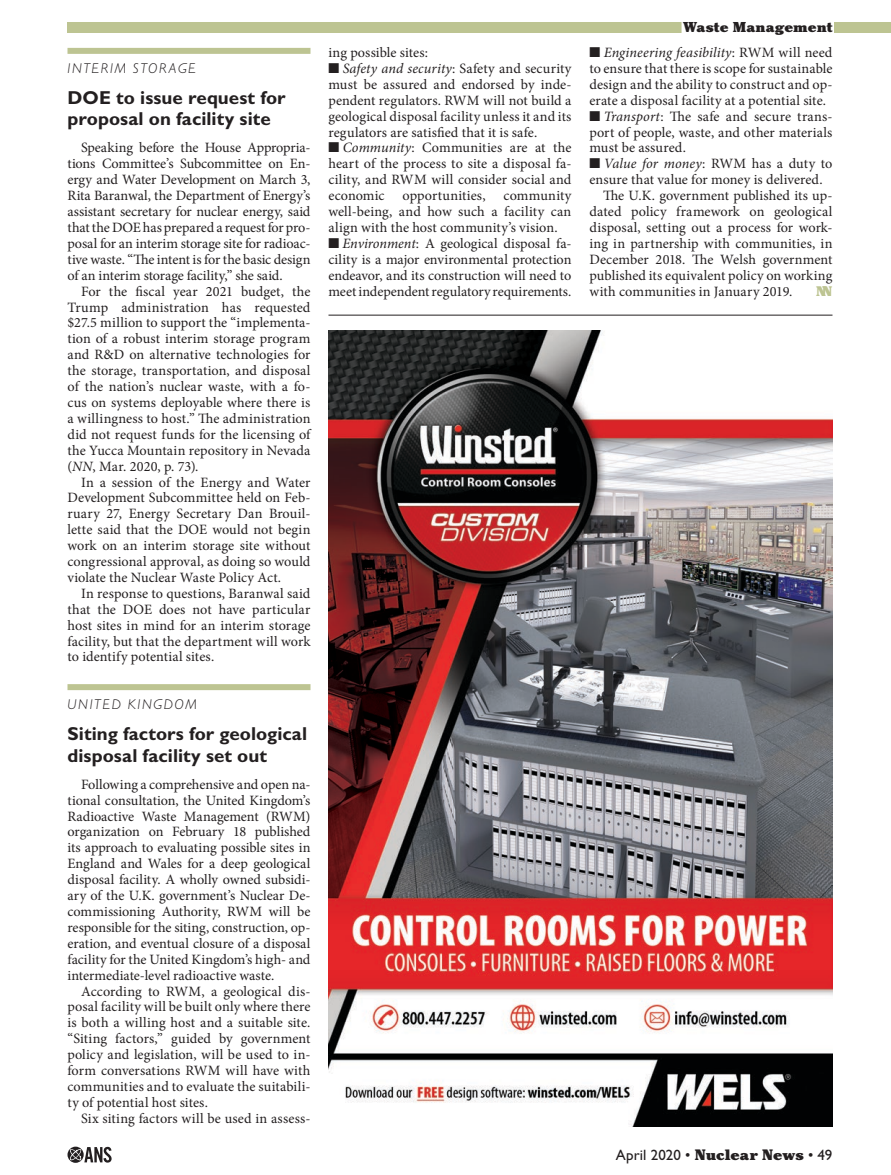
<style>
.page{position:relative;width:891px;height:1175px;background:#fff}
.page>*{position:absolute;margin:0;border:0;box-sizing:border-box;transform-origin:0 0}
._12hed{font:700 18.75px/21.8px "Gill Sans";color:#231f20}
.t1{font:15px "Gill Sans";letter-spacing:.01em;color:#231f20}
.body{font:14.25px/15.9px "Minion Pro";letter-spacing:-.005em;color:#231f20;text-align:justify}
._8kick{font:italic 300 14.25px "Gill Sans";letter-spacing:.115em;color:#231f20}
.Running_Department_H{font:900 14.25px "Cheltenham";letter-spacing:.01em;color:#231f20}
.body-2{font:900 13.8px "Cheltenham";color:#bdc492}
.s1{font-style:italic}
.s2{font-family:"Cheltenham";font-weight:900}
</style>
<div class="page">
<svg style="left:68px;top:1146px;width:44px;height:16px"></svg>
<div style="left:68px;top:23px;width:823px;height:10px;background:#bdc492"></div>
<div style="left:682px;top:19px;width:152px;height:15px;background:#fff"></div>
<div style="left:68px;top:48px;width:242px;height:6px;background:#bdc492"></div>
<div style="left:68px;top:684px;width:242px;height:6px;background:#bdc492"></div>
<hr style="left:328px;top:315px;width:504px;height:1px;background:#231f20">
<img style="left:328px;top:330px;width:504px;height:796px">
<p class="_8kick" style="left:68px;top:60px;width:130px">INTERIM STORAGE</p>
<p class="_12hed" style="left:68px;top:86px;width:220px">DOE to issue request for proposal on facility site</p>
<p class="body" style="left:68px;top:140px;width:245px;text-indent:14px">Speaking before the House Appropria&shy;tions Committee’s Subcommittee on En&shy;ergy and Water Development on March 3, Rita Baranwal, the Department of Energy’s assistant secretary for nuclear energy, said that the DOE has prepared a request for pro&shy;posal for an interim storage site for radioac&shy;tive waste. “The intent is for the basic design of an interim storage facility,” she said.</p>
<p class="body" style="left:68px;top:283px;width:245px;text-indent:14px">For the fiscal year 2021 budget, the Trump administration has requested $27.5 million to support the “implementa&shy;tion of a robust interim storage program and R&amp;D on alternative technologies for the storage, transportation, and disposal of the nation’s nuclear waste, with a fo&shy;cus on systems deployable where there is a willingness to host.” The administration did not request funds for the licensing of the Yucca Mountain repository in Nevada (<span class="s1">NN</span>, Mar. 2020, p. 73).</p>
<p class="body" style="left:68px;top:474px;width:245px;text-indent:14px">In a session of the Energy and Water Development Subcommittee held on Feb&shy;ruary 27, Energy Secretary Dan Brouil&shy;lette said that the DOE would not begin work on an interim storage site without congressional approval, as doing so would violate the Nuclear Waste Policy Act.</p>
<p class="body" style="left:68px;top:585px;width:245px;text-indent:14px">In response to questions, Baranwal said that the DOE does not have particular host sites in mind for an interim storage facility, but that the department will work to identify potential sites.</p>
<p class="_8kick" style="left:68px;top:696px;width:131px">UNITED KINGDOM</p>
<p class="_12hed" style="left:68px;top:722px;width:241px">Siting factors for geological disposal facility set out</p>
<p class="body" style="left:68px;top:776px;width:245px;text-indent:14px">Following a comprehensive and open na&shy;tional consultation, the United Kingdom’s Radioactive Waste Management (RWM) organization on February 18 published its approach to evaluating possible sites in England and Wales for a deep geological disposal facility. A wholly owned subsidi&shy;ary of the U.K. government’s Nuclear De&shy;commissioning Authority, RWM will be responsible for the siting, construction, op&shy;eration, and eventual closure of a disposal facility for the United Kingdom’s high- and intermediate-level radioactive waste.</p>
<p class="body" style="left:68px;top:983px;width:245px;text-indent:14px">According to RWM, a geological dis&shy;posal facility will be built only where there is both a willing host and a suitable site. “Siting factors,” guided by government policy and legislation, will be used to in&shy;form conversations RWM will have with communities and to evaluate the suitabili&shy;ty of potential host sites.</p>
<p class="body" style="left:81px;top:1110px;width:231px">Six siting factors will be used in assess-</p>
<p class="body" style="left:328px;top:45px;width:101px">ing possible sites:</p>
<p class="body" style="left:328px;top:60px;width:245px">■ <span class="s1">Safety and security</span>: Safety and security must be assured and endorsed by inde&shy;pendent regulators. RWM will not build a geological disposal facility unless it and its regulators are satisfied that it is safe.</p>
<p class="body" style="left:328px;top:140px;width:245px">■ <span class="s1">Community</span>: Communities are at the heart of the process to site a disposal fa&shy;cility, and RWM will consider social and economic</p>
<p class="body" style="left:328px;top:188px;width:245px;text-indent:175px">community well-being, and how such a facility can align with the host community’s vision.</p>
<p class="body" style="left:328px;top:235px;width:245px">■ <span class="s1">Environment</span>: A geological disposal fa&shy;cility is a major environmental protection endeavor, and its construction will need to meet independent regulatory requirements.</p>
<p class="body" style="left:403px;top:188px;width:85px">opportunities,</p>
<p class="Running_Department_H" style="left:683px;top:19px;width:151px">Waste Management</p>
<p class="body" style="left:590px;top:45px;width:245px">■ <span class="s1">Engineering feasibility</span>: RWM will need to ensure that there is scope for sustainable design and the ability to construct and op&shy;erate a disposal facility at a potential site.</p>
<p class="body" style="left:589px;top:108px;width:245px">■ <span class="s1">Transport</span>: The safe and secure trans&shy;port of people, waste, and other materials must be assured.</p>
<p class="body" style="left:589px;top:156px;width:244px">■ <span class="s1">Value for money</span>: RWM has a duty to ensure that value for money is delivered.</p>
<p class="body" style="left:590px;top:188px;width:245px;text-indent:14px">The U.K. government published its up&shy;dated policy framework on geological disposal, setting out a process for work&shy;ing in partnership with communities, in December 2018. The Welsh government published its equivalent policy on working with communities in January 2019.</p>
<p class="body-2" style="left:816px;top:282px;width:18px">NN</p>
<p class="t1" style="left:616px;top:1146px;width:218px">April 2020 • <span class="s2">Nuclear News</span> • 49</p>
</div>
